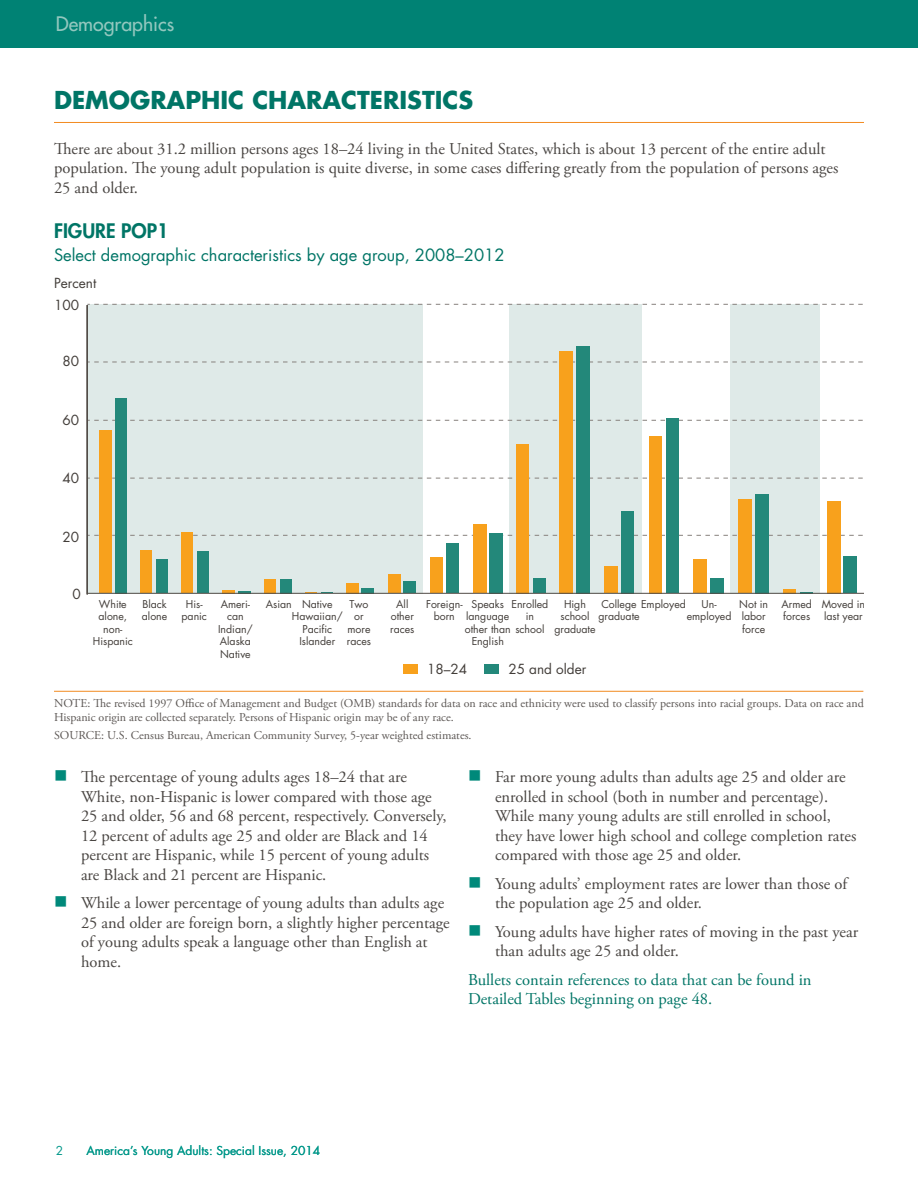
<style>
.page{position:relative;width:918px;height:1188px;background:#fff}
.page>*{position:absolute;margin:0;border:0;box-sizing:border-box;transform-origin:0 0}
.t1{font:700 24px "Futura";color:#007566}
.t2{font:19.5px "Futura";color:#92c7be}
.figure_number{font:800 19.5px "Futura";color:#007566}
.body_text{font:16.5px/19.5px "Adobe Garamond Pro";color:#494542}
.body_text-2{font:16.5px/19.5px "Adobe Garamond Pro";color:#007566}
.figure_title{font:16.5px "Futura";color:#007566}
.t3{font:13.5px "Futura";color:#423d39}
.table_figure_notes{font:12px/13.5px "Adobe Garamond Pro";color:#5d5855}
.t4{font:12px "Futura";color:#009789}
.t5{font:10.5px/12.6px "Futura";color:#423d39;text-align:center}
</style>
<div class="page">
<div style="left:0;top:0;width:918px;height:48px;background:#008274"></div>
<hr style="left:54px;top:691px;width:809px;height:1px;background:#f28b20">
<hr style="left:54px;top:122px;width:810px;height:1px;background:#f28b20">
<div style="left:87px;top:304px;width:336px;height:289px;background:#dfeae8"></div>
<div style="left:509px;top:304px;width:133px;height:289px;background:#dfeae8"></div>
<div style="left:730px;top:304px;width:90px;height:289px;background:#dfeae8"></div>
<svg style="left:88px;top:478px;width:775px;height:1px"></svg>
<svg style="left:88px;top:535px;width:775px;height:1px"></svg>
<svg style="left:88px;top:420px;width:775px;height:1px"></svg>
<svg style="left:88px;top:362px;width:775px;height:1px"></svg>
<svg style="left:88px;top:304px;width:775px;height:1px"></svg>
<hr style="left:87px;top:305px;width:1px;height:290px;background:#524c47">
<div style="left:403px;top:664px;width:15px;height:10px;background:#f8a11c"></div>
<div style="left:485px;top:664px;width:14px;height:10px;background:#23887a"></div>
<div style="left:100px;top:430px;width:12px;height:163px;background:#f8a11c"></div>
<div style="left:115px;top:398px;width:11px;height:195px;background:#23887a"></div>
<div style="left:141px;top:550px;width:11px;height:43px;background:#f8a11c"></div>
<div style="left:156px;top:560px;width:11px;height:33px;background:#23887a"></div>
<div style="left:182px;top:532px;width:11px;height:61px;background:#f8a11c"></div>
<div style="left:197px;top:552px;width:11px;height:41px;background:#23887a"></div>
<svg style="left:223px;top:590px;width:27px;height:3px"></svg>
<div style="left:264px;top:579px;width:12px;height:14px;background:#f8a11c"></div>
<div style="left:280px;top:579px;width:11px;height:14px;background:#23887a"></div>
<svg style="left:305px;top:592px;width:27px;height:1px"></svg>
<div style="left:347px;top:583px;width:12px;height:10px;background:#f8a11c"></div>
<div style="left:362px;top:588px;width:12px;height:5px;background:#23887a"></div>
<div style="left:388px;top:575px;width:13px;height:18px;background:#f8a11c"></div>
<div style="left:404px;top:582px;width:12px;height:11px;background:#23887a"></div>
<div style="left:516px;top:444px;width:12px;height:149px;background:#f8a11c"></div>
<div style="left:533px;top:579px;width:12px;height:14px;background:#23887a"></div>
<div style="left:560px;top:351px;width:13px;height:242px;background:#f8a11c"></div>
<div style="left:576px;top:346px;width:14px;height:247px;background:#23887a"></div>
<div style="left:604px;top:566px;width:13px;height:27px;background:#f8a11c"></div>
<div style="left:621px;top:511px;width:12px;height:82px;background:#23887a"></div>
<div style="left:649px;top:436px;width:13px;height:157px;background:#f8a11c"></div>
<div style="left:666px;top:419px;width:13px;height:174px;background:#23887a"></div>
<div style="left:693px;top:559px;width:14px;height:34px;background:#f8a11c"></div>
<div style="left:710px;top:578px;width:14px;height:15px;background:#23887a"></div>
<div style="left:738px;top:500px;width:14px;height:93px;background:#f8a11c"></div>
<div style="left:755px;top:494px;width:14px;height:99px;background:#23887a"></div>
<svg style="left:783px;top:589px;width:13px;height:4px"></svg>
<svg style="left:800px;top:592px;width:13px;height:1px"></svg>
<div style="left:827px;top:501px;width:13px;height:92px;background:#f8a11c"></div>
<div style="left:844px;top:557px;width:13px;height:36px;background:#23887a"></div>
<div style="left:430px;top:558px;width:12px;height:35px;background:#f8a11c"></div>
<div style="left:447px;top:544px;width:12px;height:49px;background:#23887a"></div>
<div style="left:473px;top:525px;width:13px;height:68px;background:#f8a11c"></div>
<div style="left:490px;top:533px;width:13px;height:60px;background:#23887a"></div>
<hr style="left:87px;top:593px;width:777px;height:1px;background:#524c47">
<p class="t2" style="left:56px;top:11px;width:120px">Demographics</p>
<h3 class="t1" style="left:54px;top:84px;width:421px">DEMOGRAPHIC CHARACTERISTICS</h3>
<p class="body_text" style="left:54px;top:139px;width:786px">There are about 31.2 million persons ages 18–24 living in the United States, which is about 13 percent of the entire adult population. The young adult population is quite diverse, in some cases differing greatly from the population of persons ages<br>25 and older.</p>
<p class="figure_number" style="left:54px;top:219px;width:116px">FIGURE POP1</p>
<p class="figure_title" style="left:54px;top:245px;width:452px">Select demographic characteristics by age group, 2008–2012</p>
<p class="t3" style="left:54px;top:274px;width:44px">Percent</p>
<p class="t3" style="left:54px;top:297px;width:27px">100</p>
<p class="t3" style="left:62px;top:352px;width:18px">80</p>
<p class="t3" style="left:62px;top:411px;width:18px">60</p>
<p class="t3" style="left:62px;top:470px;width:18px">40</p>
<p class="t3" style="left:62px;top:528px;width:18px">20</p>
<p class="t3" style="left:73px;top:585px;width:10px">0</p>
<p class="t5" style="left:93px;top:598px;width:41px">White alone, non-<br>Hispanic</p>
<p class="t5" style="left:142px;top:598px;width:27px;text-align:left">Black alone</p>
<p class="t5" style="left:182px;top:598px;width:27px">His&shy;panic</p>
<p class="t5" style="left:218px;top:598px;width:36px">Ameri&shy;can<br>Indian/<br>Alaska<br>Native</p>
<p class="t5" style="left:266px;top:598px;width:68px">Asian Native</p>
<p class="t5" style="left:347px;top:598px;width:26px">Two or more races</p>
<p class="t5" style="left:390px;top:598px;width:26px">All other races</p>
<p class="t5" style="left:511px;top:598px;width:38px">Enrolled</p>
<p class="t5" style="left:426px;top:598px;width:38px">Foreign&shy;born</p>
<p class="t5" style="left:466px;top:598px;width:45px">Speaks language</p>
<p class="t5" style="left:472px;top:635px;width:34px">English</p>
<p class="t5" style="left:554px;top:598px;width:43px">High school graduate</p>
<p class="t5" style="left:598px;top:598px;width:89px;text-align:left">College Employed graduate</p>
<p class="t5" style="left:687px;top:598px;width:46px">Un&shy;employed</p>
<p class="t5" style="left:739px;top:598px;width:30px;text-align:left">Not in labor force</p>
<p class="t5" style="left:781px;top:598px;width:32px;text-align:left">Armed forces</p>
<p class="t5" style="left:822px;top:598px;width:45px;text-align:left">Moved in last year</p>
<p class="t5" style="left:292px;top:610px;width:52px">Hawaiian/</p>
<p class="t5" style="left:302px;top:623px;width:31px">Pacific</p>
<p class="t5" style="left:299px;top:635px;width:37px">Islander</p>
<p class="t5" style="left:526px;top:610px;width:10px">in</p>
<p class="t5" style="left:465px;top:623px;width:81px">other than school</p>
<p class="t3" style="left:427px;top:661px;width:42px">18–24</p>
<p class="t3" style="left:508px;top:661px;width:79px">25 and older</p>
<p class="table_figure_notes" style="left:54px;top:697px;width:811px">NOTE: The revised 1997 Office of Management and Budget (OMB) standards for data on race and ethnicity were used to classify persons into racial groups. Data on race and<br>Hispanic origin are collected separately. Persons of Hispanic origin may be of any race.</p>
<p class="table_figure_notes" style="left:54px;top:728px;width:419px">SOURCE: U.S. Census Bureau, American Community Survey, 5-year weighted estimates.</p>
<p class="body_text" style="left:81px;top:768px;width:367px">The percentage of young adults ages 18–24 that are White, non-Hispanic is lower compared with those age 25 and older, 56 and 68 percent, respectively. Conversely, 12 percent of adults age 25 and older are Black and 14 percent are Hispanic, while 15 percent of young adults are Black and 21 percent are Hispanic.</p>
<p class="body_text" style="left:81px;top:894px;width:370px">While a lower percentage of young adults than adults age 25 and older are foreign born, a slightly higher percentage of young adults speak a language other than English at home.</p>
<p class="body_text" style="left:495px;top:768px;width:363px">Far more young adults than adults age 25 and older are enrolled in school (both in number and percentage).<br>While many young adults are still enrolled in school, they have lower high school and college completion rates compared with those age 25 and older.</p>
<p class="body_text" style="left:495px;top:874px;width:354px">Young adults’ employment rates are lower than those of the population age 25 and older.</p>
<p class="body_text" style="left:495px;top:922px;width:365px">Young adults have higher rates of moving in the past year than adults age 25 and older.</p>
<p class="body_text-2" style="left:468px;top:970px;width:345px">Bullets contain references to data that can be found in<br>Detailed Tables beginning on page 48.</p>
<p class="t4" style="left:56px;top:1143px;width:9px">2</p>
<p class="t4" style="left:86px;top:1143px;width:235px">America’s Young Adults: Special Issue, 2014</p>
</div>
